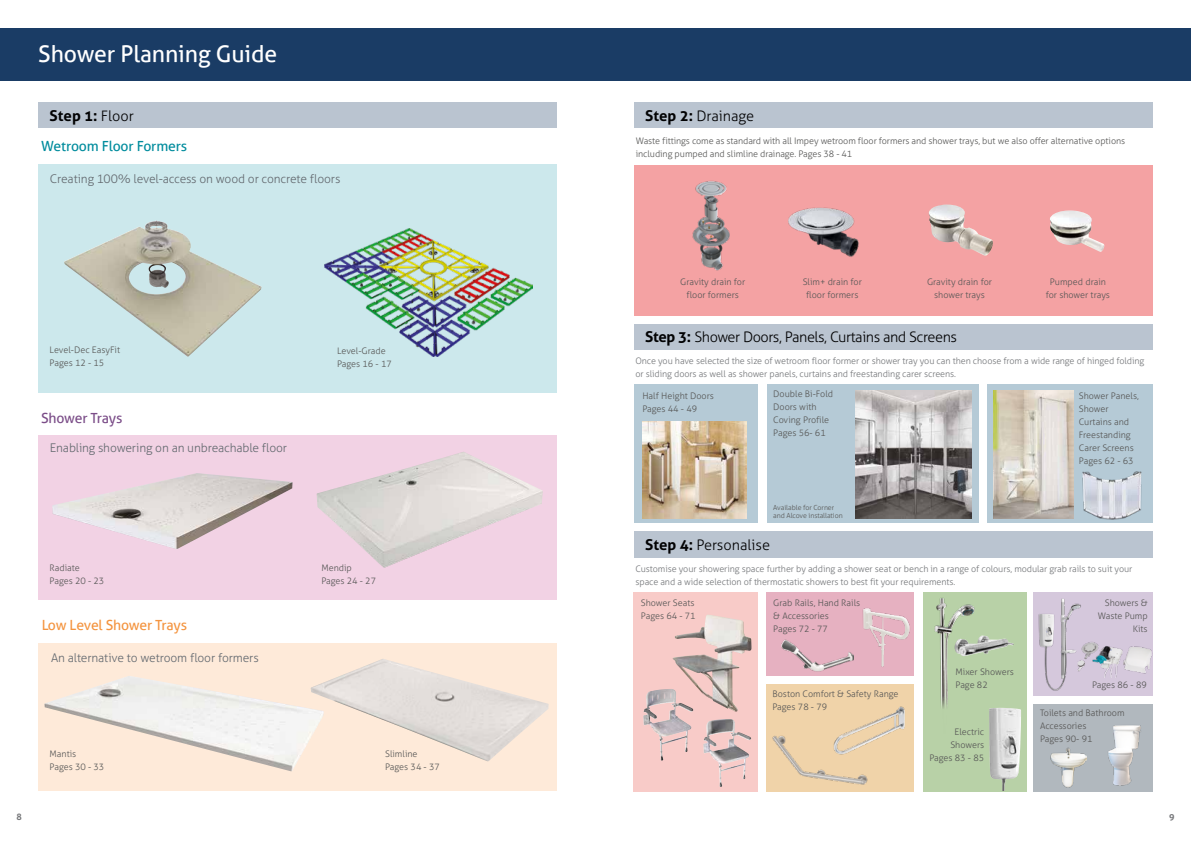
<style>
.page{position:relative;width:1191px;height:842px;background:#fff}
.page>*{position:absolute;margin:0;border:0;box-sizing:border-box;transform-origin:0 0}
.t1{font:23px "Aller";letter-spacing:-.005em;color:#fff}
.t2{font:700 15px "Aller";color:#020203}
.t3{font:300 14.5px "Aller";letter-spacing:-.03em;color:#020203}
.t4{font:300 14.5px "Aller";color:#020203}
.t5{font:14px "Aller";letter-spacing:-.015em;color:#008c9d}
.t6{font:14px "Aller";letter-spacing:-.015em;color:#f4943f}
.t7{font:14px "Aller";letter-spacing:-.015em;color:#7b4d88}
.t8{font:300 12px "Aller";letter-spacing:-.015em;color:#646a70}
.t9{font:300 9px/13px "Aller";color:#575756}
.t10{font:300 9px/13px "Aller";letter-spacing:-.01em;color:#75777a}
.t11{font:700 9px "Aller";color:#76777a}
.t12{font:300 7px/8.4px "Aller";letter-spacing:-.01em;color:#575756}
.s1{font-weight:300;font-size:14.5px}
.s2{font-weight:700;font-size:15px}
</style>
<div class="page">
<div style="left:634px;top:592px;width:124px;height:199px;background:#f8cbc8"></div>
<div style="left:767px;top:592px;width:147px;height:83px;background:#e6b1c1"></div>
<div style="left:767px;top:684px;width:147px;height:107px;background:#f0d3a9"></div>
<div style="left:922px;top:592px;width:104px;height:199px;background:#b8d1a7"></div>
<div style="left:1033px;top:592px;width:119px;height:103px;background:#d5c8dc"></div>
<div style="left:1033px;top:704px;width:119px;height:87px;background:#b1b8be"></div>
<img style="left:1050px;top:747px;width:36px;height:40px">
<img style="left:1108px;top:725px;width:33px;height:61px">
<div style="left:0;top:28px;width:1191px;height:53px;background:#1a3c65"></div>
<div style="left:38px;top:165px;width:519px;height:228px;background:#cce8ec"></div>
<div style="left:38px;top:435px;width:519px;height:165px;background:#f2d2e4"></div>
<div style="left:38px;top:643px;width:519px;height:148px;background:#feead9"></div>
<div style="left:38px;top:102px;width:519px;height:26px;background:#bac4d0"></div>
<img style="left:325px;top:228px;width:207px;height:128px">
<img style="left:316px;top:452px;width:227px;height:116px">
<img style="left:52px;top:473px;width:240px;height:76px">
<img style="left:44px;top:676px;width:267px;height:96px">
<img style="left:311px;top:659px;width:237px;height:102px">
<img style="left:64px;top:220px;width:198px;height:137px">
<div style="left:634px;top:165px;width:518px;height:150px;background:#f4a2a3"></div>
<div style="left:987px;top:384px;width:165px;height:138px;background:#b5cad6"></div>
<div style="left:767px;top:384px;width:211px;height:138px;background:#b5cad6"></div>
<div style="left:634px;top:102px;width:518px;height:26px;background:#bac4d0"></div>
<div style="left:634px;top:531px;width:518px;height:27px;background:#bac4d0"></div>
<img style="left:672px;top:615px;width:79px;height:97px">
<img style="left:989px;top:708px;width:32px;height:83px">
<div style="left:634px;top:324px;width:518px;height:26px;background:#bac4d0"></div>
<div style="left:634px;top:384px;width:123px;height:138px;background:#b5cad6"></div>
<img style="left:855px;top:390px;width:116px;height:128px">
<img style="left:781px;top:639px;width:72px;height:33px">
<img style="left:844px;top:706px;width:61px;height:37px">
<img style="left:772px;top:734px;width:97px;height:51px">
<img style="left:922px;top:597px;width:53px;height:137px">
<img style="left:954px;top:635px;width:59px;height:21px">
<img style="left:1026px;top:592px;width:71px;height:107px">
<img style="left:1080px;top:471px;width:66px;height:52px">
<img style="left:993px;top:390px;width:80px;height:128px">
<img style="left:642px;top:421px;width:104px;height:97px">
<img style="left:645px;top:689px;width:26px;height:20px">
<img style="left:706px;top:719px;width:24px;height:18px">
<img style="left:862px;top:608px;width:48px;height:59px">
<img style="left:928px;top:205px;width:65px;height:51px">
<img style="left:1050px;top:210px;width:55px;height:42px">
<img style="left:692px;top:181px;width:38px;height:90px">
<img style="left:788px;top:207px;width:71px;height:50px">
<img style="left:1069px;top:637px;width:84px;height:41px">
<h1 class="t1" style="left:38px;top:40px;width:240px">Shower Planning Guide</h1>
<h2 class="t2" style="left:50px;top:106px;width:86px">Step 1: <span class="s1">Floor</span></h2>
<h3 class="t5" style="left:41px;top:138px;width:148px">Wetroom Floor Formers</h3>
<h3 class="t8" style="left:50px;top:172px;width:292px">Creating 100% level-access on wood or concrete floors</h3>
<p class="t9" style="left:50px;top:343px;width:72px">Level-Dec EasyFit<br>Pages 12 - 15</p>
<h3 class="t7" style="left:41px;top:409px;width:83px">Shower Trays</h3>
<h3 class="t8" style="left:50px;top:441px;width:239px">Enabling showering on an unbreachable floor</h3>
<p class="t9" style="left:337px;top:344px;width:56px">Level-Grade<br>Pages 16 - 17</p>
<p class="t9" style="left:50px;top:561px;width:56px">Radiate<br>Pages 20 - 23</p>
<p class="t9" style="left:321px;top:561px;width:56px">Mendip<br>Pages 24 - 27</p>
<h3 class="t6" style="left:41px;top:617px;width:147px">Low Level Shower Trays</h3>
<h3 class="t8" style="left:51px;top:650px;width:209px">An alternative to wetroom floor formers</h3>
<p class="t9" style="left:50px;top:747px;width:56px">Mantis<br>Pages 30 - 33</p>
<p class="t9" style="left:385px;top:747px;width:56px">Slimline<br>Pages 34 - 37</p>
<h3 class="t4" style="left:645px;top:107px;width:111px"><span class="s2">Step 2:</span> Drainage</h3>
<p class="t9" style="left:636px;top:134px;width:491px">Waste fittings come as standard with all Impey wetroom floor formers and shower trays, but we also offer alternative options including pumped and slimline drainage. Pages 38 - 41</p>
<p class="t9" style="left:680px;top:276px;width:66px;text-align:center">Gravity drain for floor formers</p>
<p class="t9" style="left:802px;top:275px;width:61px;text-align:center">Slim+ drain for floor formers</p>
<p class="t9" style="left:927px;top:276px;width:66px;text-align:center">Gravity drain for shower trays</p>
<p class="t9" style="left:1045px;top:275px;width:66px;text-align:center">Pumped drain for shower trays</p>
<h3 class="t3" style="left:645px;top:328px;width:313px"><span class="s2">Step 3:</span> Shower Doors, Panels, Curtains and Screens</h3>
<p class="t10" style="left:635px;top:354px;width:510px">Once you have selected the size of wetroom floor former or shower tray you can then choose from a wide range of hinged folding or sliding doors as well as shower panels, curtains and freestanding carer screens.</p>
<p class="t9" style="left:773px;top:387px;width:61px">Double Bi-Fold<br>Doors with<br>Coving Profile<br>Pages 56- 61</p>
<p class="t9" style="left:642px;top:390px;width:73px">Half Height Doors<br>Pages 44 - 49</p>
<p class="t9" style="left:1079px;top:390px;width:62px">Shower Panels,<br>Shower<br>Curtains and<br>Freestanding<br>Carer Screens<br>Pages 62 - 63</p>
<p class="t12" style="left:773px;top:503px;width:71px">Available for Corner and Alcove installation</p>
<h3 class="t4" style="left:645px;top:536px;width:127px"><span class="s2">Step 4:</span> Personalise</h3>
<p class="t10" style="left:635px;top:562px;width:498px">Customise your showering space further by adding a shower seat or bench in a range of colours, modular grab rails to suit your space and a wide selection of thermostatic showers to best fit your requirements.</p>
<p class="t9" style="left:641px;top:596px;width:56px">Shower Seats<br>Pages 64 - 71</p>
<p class="t9" style="left:773px;top:596px;width:88px">Grab Rails, Hand Rails &amp; Accessories<br>Pages 72 - 77</p>
<p class="t9" style="left:772px;top:687px;width:128px">Boston Comfort &amp; Safety Range<br>Pages 78 - 79</p>
<p class="t9" style="left:955px;top:665px;width:60px">Mixer Showers<br>Page 82</p>
<p class="t9" style="left:929px;top:725px;width:56px;text-align:right">Electric<br>Showers<br>Pages 83 - 85</p>
<p class="t9" style="left:1097px;top:596px;width:51px;text-align:right">Showers &amp;<br>Waste Pump<br>Kits</p>
<p class="t9" style="left:1092px;top:679px;width:56px">Pages 86 - 89</p>
<p class="t9" style="left:1040px;top:706px;width:86px">Toilets and Bathroom<br>Accessories<br>Pages 90- 91</p>
<p class="t11" style="left:16px;top:811px;width:7px">8</p>
<p class="t11" style="left:1169px;top:811px;width:7px">9</p>
</div>
